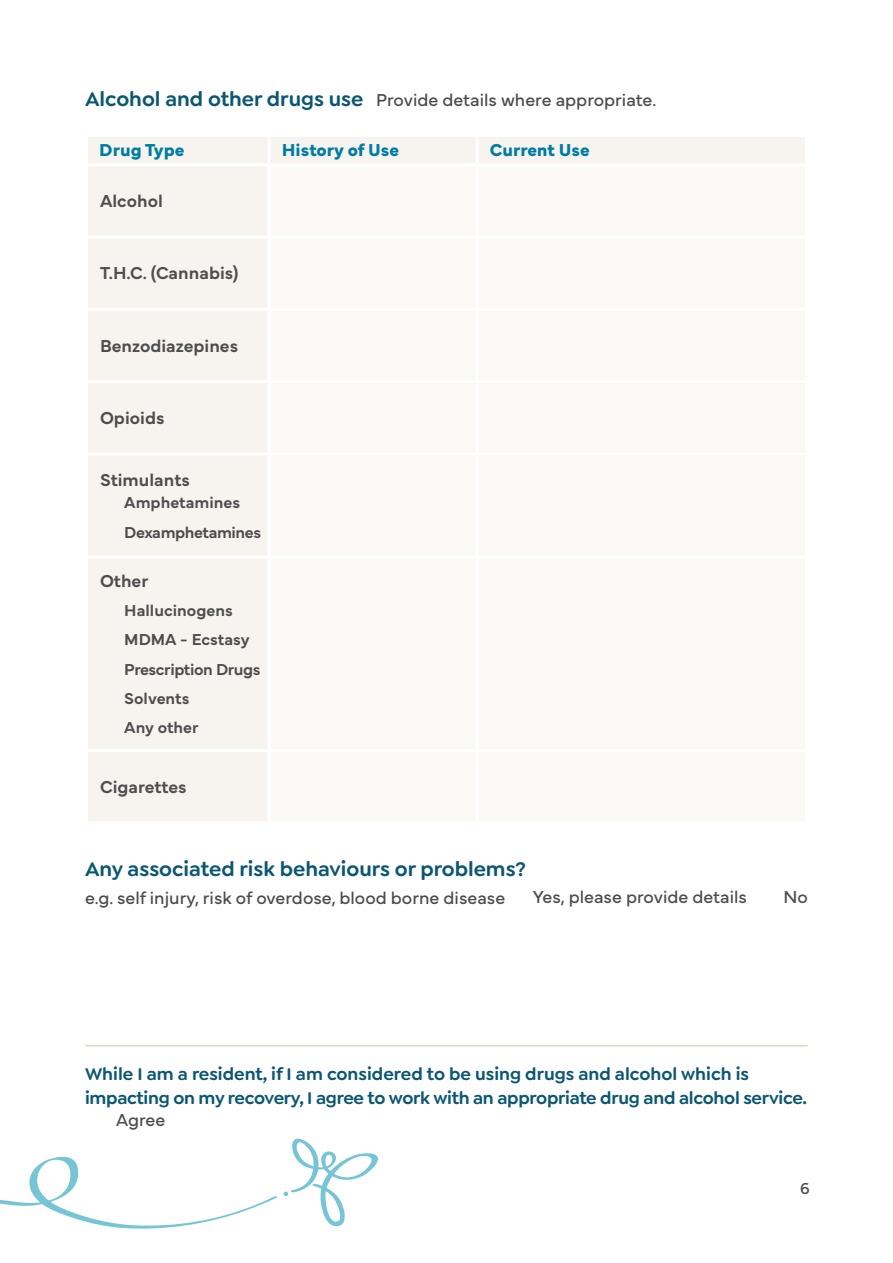
<style>
.page{position:relative;width:893px;height:1263px;background:#fff}
.page>*{position:absolute;margin:0;border:0;box-sizing:border-box;transform-origin:0 0}
.t1{font:600 21px "Goldplay";color:#0b5772}
.t2{font:600 18px/24px "Goldplay";letter-spacing:-.015em;color:#0b5772}
.t3{font:18px "Mundial";color:#4d4d4f}
.t4{font:600 18px "Mundial";color:#4d4d4f}
.t5{font:700 18px "Mundial";color:#007ca4}
.t6{font:600 16.5px/29.2px "Mundial";color:#4d4d4f}
.t7{font:600 16.5px/29.2px "Mundial";letter-spacing:-.025em;color:#4d4d4f}
.t8{font:16.5px "Mundial";color:#4d4d4f}
.s1{font-family:"Goldplay";font-weight:600;font-size:21px;color:#0b5772}
</style>
<div class="page">
<svg style="left:284px;top:1138px;width:94px;height:89px"></svg>
<svg style="left:0;top:1157px;width:278px;height:72px"></svg>
<div style="left:88px;top:137px;width:717px;height:684px;background:#f7f4ef"></div>
<div style="left:271px;top:166px;width:534px;height:655px;background:#faf9f6"></div>
<hr style="left:268px;top:137px;width:3px;height:26px;background:#fff">
<hr style="left:476px;top:137px;width:3px;height:26px;background:#fff">
<hr style="left:85px;top:163px;width:184px;height:3px;background:#fff">
<hr style="left:269px;top:163px;width:208px;height:3px;background:#fff">
<hr style="left:268px;top:166px;width:3px;height:70px;background:#fff">
<hr style="left:477px;top:163px;width:331px;height:3px;background:#fff">
<hr style="left:476px;top:166px;width:3px;height:70px;background:#fff">
<hr style="left:85px;top:236px;width:184px;height:3px;background:#fff">
<hr style="left:269px;top:236px;width:208px;height:3px;background:#fff">
<hr style="left:268px;top:239px;width:3px;height:69px;background:#fff">
<hr style="left:477px;top:236px;width:331px;height:3px;background:#fff">
<hr style="left:476px;top:239px;width:3px;height:69px;background:#fff">
<hr style="left:85px;top:308px;width:184px;height:3px;background:#fff">
<hr style="left:269px;top:308px;width:208px;height:3px;background:#fff">
<hr style="left:268px;top:311px;width:3px;height:69px;background:#fff">
<hr style="left:477px;top:308px;width:331px;height:3px;background:#fff">
<hr style="left:476px;top:311px;width:3px;height:69px;background:#fff">
<hr style="left:85px;top:380px;width:184px;height:3px;background:#fff">
<hr style="left:269px;top:380px;width:208px;height:3px;background:#fff">
<hr style="left:268px;top:383px;width:3px;height:69px;background:#fff">
<hr style="left:477px;top:380px;width:331px;height:3px;background:#fff">
<hr style="left:476px;top:383px;width:3px;height:69px;background:#fff">
<hr style="left:85px;top:452px;width:184px;height:3px;background:#fff">
<hr style="left:269px;top:452px;width:208px;height:3px;background:#fff">
<hr style="left:268px;top:455px;width:3px;height:101px;background:#fff">
<hr style="left:477px;top:452px;width:331px;height:3px;background:#fff">
<hr style="left:476px;top:455px;width:3px;height:101px;background:#fff">
<hr style="left:85px;top:556px;width:184px;height:3px;background:#fff">
<hr style="left:269px;top:556px;width:208px;height:3px;background:#fff">
<hr style="left:268px;top:559px;width:3px;height:190px;background:#fff">
<hr style="left:477px;top:556px;width:331px;height:3px;background:#fff">
<hr style="left:476px;top:559px;width:3px;height:190px;background:#fff">
<hr style="left:85px;top:749px;width:184px;height:3px;background:#fff">
<hr style="left:269px;top:749px;width:208px;height:3px;background:#fff">
<hr style="left:268px;top:752px;width:3px;height:69px;background:#fff">
<hr style="left:477px;top:749px;width:331px;height:3px;background:#fff">
<hr style="left:476px;top:752px;width:3px;height:69px;background:#fff">
<hr style="left:86px;top:1045px;width:721px;height:1px;background:#e1d7c6">
<p class="t3" style="left:85px;top:86px;width:573px"><span class="s1">Alcohol and other drugs use</span> Provide details where appropriate.</p>
<p class="t5" style="left:99px;top:136px;width:87px">Drug Type</p>
<p class="t5" style="left:282px;top:136px;width:119px">History of Use</p>
<p class="t5" style="left:490px;top:136px;width:101px">Current Use</p>
<p class="t4" style="left:100px;top:187px;width:64px">Alcohol</p>
<p class="t4" style="left:100px;top:259px;width:140px">T.H.C. (Cannabis)</p>
<p class="t4" style="left:100px;top:331px;width:140px">Benzodiazepines</p>
<p class="t4" style="left:100px;top:404px;width:66px">Opioids</p>
<p class="t4" style="left:100px;top:466px;width:91px">Stimulants</p>
<p class="t7" style="left:124px;top:487px;width:138px">Amphetamines<br>Dexamphetamines</p>
<p class="t4" style="left:100px;top:567px;width:50px">Other</p>
<p class="t6" style="left:124px;top:594px;width:138px">Hallucinogens<br>MDMA - Ecstasy<br>Prescription Drugs<br>Solvents<br>Any other</p>
<p class="t4" style="left:100px;top:773px;width:88px">Cigarettes</p>
<p class="t1" style="left:85px;top:855px;width:443px">Any associated risk behaviours or problems?</p>
<p class="t3" style="left:85px;top:884px;width:422px">e.g. self injury, risk of overdose, blood borne disease</p>
<p class="t3" style="left:533px;top:883px;width:216px">Yes, please provide details</p>
<p class="t3" style="left:783px;top:883px;width:26px">No</p>
<p class="t2" style="left:85px;top:1062px;width:723px">While I am a resident, if I am considered to be using drugs and alcohol which is impacting on my recovery, I agree to work with an appropriate drug and alcohol service.</p>
<p class="t3" style="left:116px;top:1106px;width:51px">Agree</p>
<p class="t8" style="left:800px;top:1176px;width:11px">6</p>
</div>
